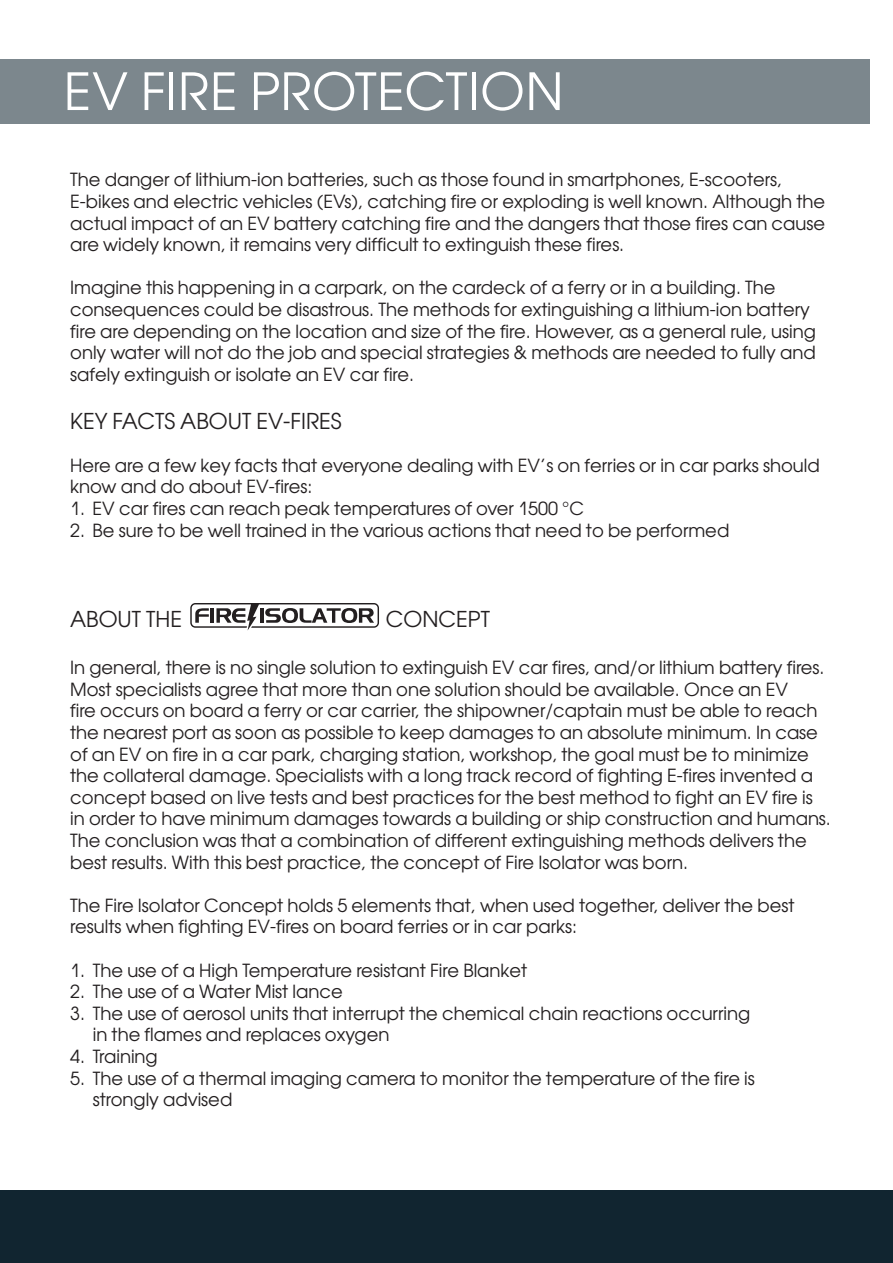
<style>
.page{position:relative;width:893px;height:1263px;background:#fff}
.page>*{position:absolute;margin:0;border:0;box-sizing:border-box;transform-origin:0 0}
.t1{font:51px "Avant Garde Gothic C";letter-spacing:.015em;color:#fff}
.t2{font:21.75px "Avant Garde Gothic C";color:#231f20}
.t3{font:18px/21.6px "Avant Garde Gothic C";color:#231f20}
</style>
<div class="page">
<div style="left:0;top:60px;width:870px;height:64px;background:#7c878d"></div>
<div style="left:0;top:1190px;width:893px;height:73px;background:#112530"></div>
<svg style="left:190px;top:603px;width:189px;height:27px"></svg>
<h1 class="t1" style="left:64px;top:72px;width:501px">EV FIRE PROTECTION</h1>
<p class="t3" style="left:70px;top:171px;width:757px">The danger of lithium-ion batteries, such as those found in smartphones, E-scooters, E-bikes and electric vehicles (EVs), catching fire or exploding is well known. Although the actual impact of an EV battery catching fire and the dangers that those fires can cause are widely known, it remains very difficult to extinguish these fires.</p>
<p class="t3" style="left:70px;top:279px;width:747px">Imagine this happening in a carpark, on the cardeck of a ferry or in a building. The consequences could be disastrous. The methods for extinguishing a lithium-ion battery fire are depending on the location and size of the fire. However, as a general rule, using only water will not do the job and special strategies &amp; methods are needed to fully and safely extinguish or isolate an EV car fire.</p>
<p class="t2" style="left:70px;top:412px;width:273px">KEY FACTS ABOUT EV-FIRES</p>
<p class="t3" style="left:70px;top:456px;width:751px">Here are a few key facts that everyone dealing with EV’s on ferries or in car parks should know and do about EV-fires:</p>
<p class="t3" style="left:70px;top:499px;width:515px">1. EV car fires can reach peak temperatures of over 1500 °C</p>
<p class="t3" style="left:70px;top:521px;width:661px">2. Be sure to be well trained in the various actions that need to be performed</p>
<p class="t2" style="left:70px;top:611px;width:113px">ABOUT THE</p>
<p class="t2" style="left:386px;top:611px;width:106px">CONCEPT</p>
<p class="t3" style="left:70px;top:659px;width:762px">In general, there is no single solution to extinguish EV car fires, and/or lithium battery fires.<br>Most specialists agree that more than one solution should be available. Once an EV<br>fire occurs on board a ferry or car carrier, the shipowner/captain must be able to reach the nearest port as soon as possible to keep damages to an absolute minimum. In case of an EV on fire in a car park, charging station, workshop, the goal must be to minimize the collateral damage. Specialists with a long track record of fighting E-fires invented a concept based on live tests and best practices for the best method to fight an EV fire is in order to have minimum damages towards a building or ship construction and humans.<br>The conclusion was that a combination of different extinguishing methods delivers the best results. With this best practice, the concept of Fire Isolator was born.</p>
<p class="t3" style="left:70px;top:896px;width:726px">The Fire Isolator Concept holds 5 elements that, when used together, deliver the best results when fighting EV-fires on board ferries or in car parks:</p>
<p class="t3" style="left:70px;top:961px;width:459px">1. The use of a High Temperature resistant Fire Blanket</p>
<p class="t3" style="left:70px;top:983px;width:274px">2. The use of a Water Mist lance</p>
<p class="t3" style="left:93px;top:1004px;width:659px;text-indent:-23px">3. The use of aerosol units that interrupt the chemical chain reactions occurring in the flames and replaces oxygen</p>
<p class="t3" style="left:70px;top:1047px;width:89px">4. Training</p>
<p class="t3" style="left:93px;top:1069px;width:663px;text-indent:-23px">5. The use of a thermal imaging camera to monitor the temperature of the fire is strongly advised</p>
</div>
